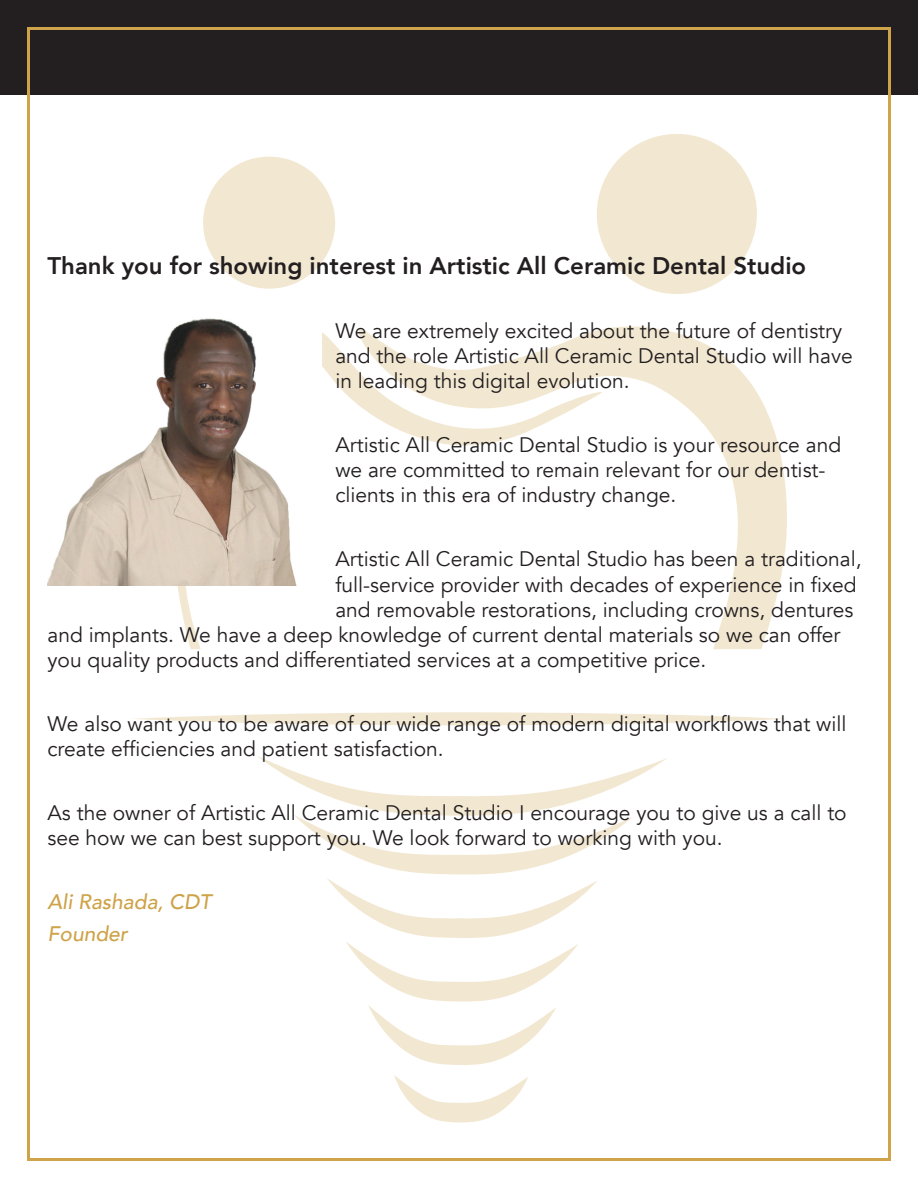
<style>
.page{position:relative;width:918px;height:1188px;background:#fff}
.page>*{position:absolute;margin:0;border:0;box-sizing:border-box;transform-origin:0 0}
.t1{font:800 24px "Avenir";color:#231f20}
.t2{font:21px/25.2px "Avenir";color:#231f20}
.t3{font:italic 500 21px "Avenir";color:#cea349}
</style>
<div class="page">
<div style="left:0;top:0;width:918px;height:94px;background:#231f20"></div>
<div style="left:597px;top:134px;width:160px;height:160px;background:#f2e8d2;border-radius:50%"></div>
<div style="left:203px;top:157px;width:132px;height:132px;background:#f2e8d2;border-radius:50%"></div>
<svg style="left:602px;top:326px;width:185px;height:323px"></svg>
<svg style="left:177px;top:329px;width:425px;height:320px"></svg>
<svg style="left:134px;top:712px;width:650px;height:13px"></svg>
<svg style="left:257px;top:756px;width:410px;height:309px"></svg>
<svg style="left:394px;top:1075px;width:134px;height:48px"></svg>
<img style="left:48px;top:318px;width:274px;height:268px">
<p class="t1" style="left:48px;top:247px;width:760px">Thank you for showing interest in Artistic All Ceramic Dental Studio</p>
<p class="t2" style="left:335px;top:318px;width:519px">We are extremely excited about the future of dentistry and the role Artistic All Ceramic Dental Studio will have in leading this digital evolution.</p>
<p class="t2" style="left:335px;top:433px;width:507px">Artistic All Ceramic Dental Studio is your resource and we are committed to remain relevant for our dentist&shy;clients in this era of industry change.</p>
<p class="t2" style="left:335px;top:547px;width:528px">Artistic All Ceramic Dental Studio has been a traditional,</p>
<p class="t2" style="left:335px;top:572px;width:523px">full-service provider with decades of experience in fixed</p>
<p class="t2" style="left:335px;top:597px;width:519px">and removable restorations, including crowns, dentures</p>
<p class="t2" style="left:48px;top:623px;width:795px">and implants. We have a deep knowledge of current dental materials so we can offer</p>
<p class="t2" style="left:48px;top:648px;width:660px">you quality products and differentiated services at a competitive price.</p>
<p class="t2" style="left:48px;top:712px;width:801px">We also want you to be aware of our wide range of modern digital workflows that will create efficiencies and patient satisfaction.</p>
<p class="t2" style="left:48px;top:801px;width:801px">As the owner of Artistic All Ceramic Dental Studio I encourage you to give us a call to see how we can best support you. We look forward to working with you.</p>
<p class="t3" style="left:48px;top:889px;width:166px">Ali Rashada, CDT</p>
<p class="t3" style="left:48px;top:921px;width:82px">Founder</p>
</div>
